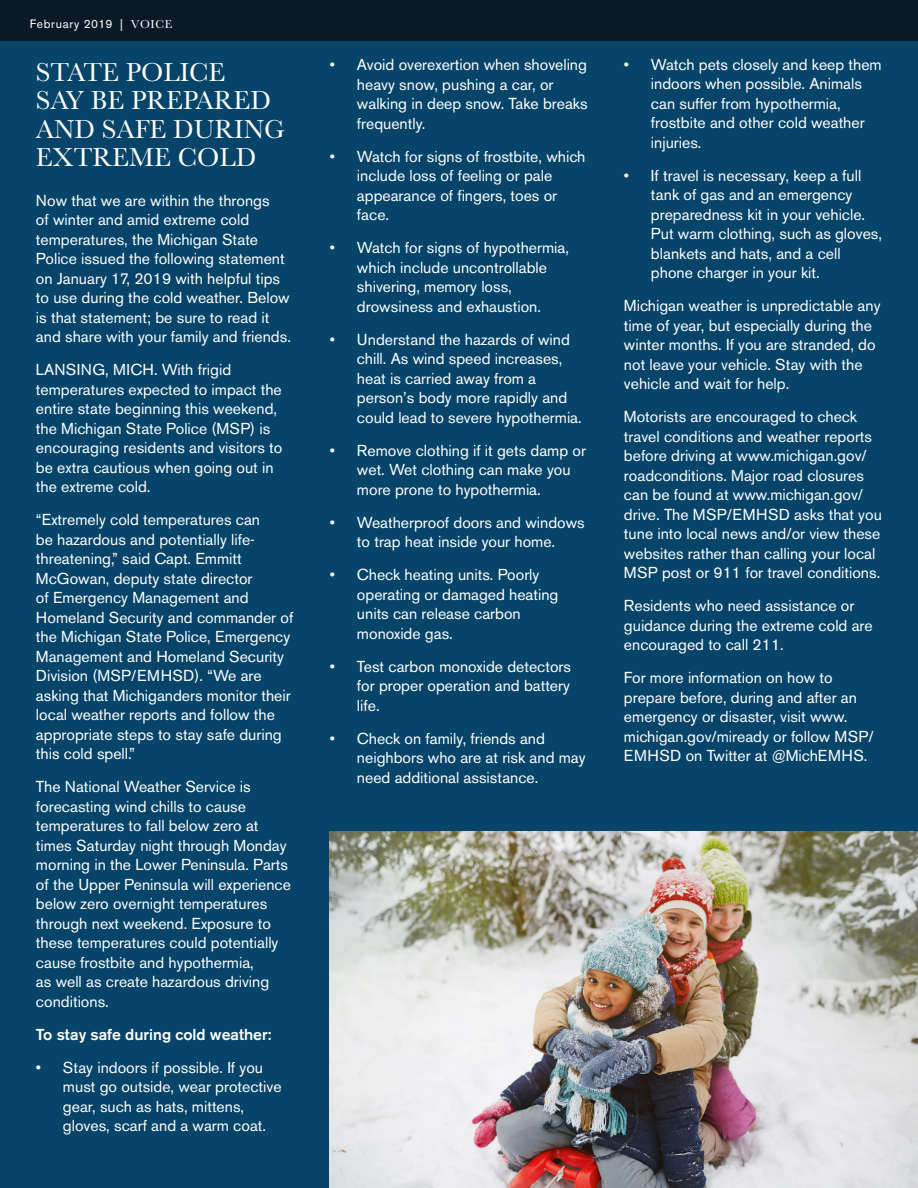
<style>
.page{position:relative;width:918px;height:1188px;background:#fff}
.page>*{position:absolute;margin:0;border:0;box-sizing:border-box;transform-origin:0 0}
.t1{font:27px/28.5px "Baskerville";color:#fff}
.t2{font:15.75px/19.5px "Akzidenz Grotesk BE";color:#fff}
.t3{font:500 15.75px "Akzidenz Grotesk BE";color:#fff}
.t4{font:12px "Akzidenz Grotesk BE";letter-spacing:.06em;color:#fff}
.s1{font-family:"Baskerville"}
</style>
<div class="page">
<div style="left:0;top:8px;width:918px;height:1180px;background:#064469"></div>
<div style="left:0;top:0;width:918px;height:40px;background:#0b1927"></div>
<img style="left:330px;top:832px;width:588px;height:356px">
<p class="t4" style="left:30px;top:17px;width:144px">February 2019 | <span class="s1">VOICE</span></p>
<p class="t1" style="left:36px;top:58px;width:250px">STATE POLICE<br>SAY BE PREPARED<br>AND SAFE DURING<br>EXTREME COLD</p>
<p class="t2" style="left:36px;top:191px;width:256px">Now that we are within the throngs<br>of winter and amid extreme cold temperatures, the Michigan State Police issued the following statement on January 17, 2019 with helpful tips to use during the cold weather. Below is that statement; be sure to read it and share with your family and friends.</p>
<p class="t2" style="left:36px;top:360px;width:248px">LANSING, MICH. With frigid temperatures expected to impact the entire state beginning this weekend, the Michigan State Police (MSP) is encouraging residents and visitors to be extra cautious when going out in the extreme cold.</p>
<p class="t2" style="left:36px;top:510px;width:259px">“Extremely cold temperatures can<br>be hazardous and potentially life&shy;threatening,” said Capt. Emmitt McGowan, deputy state director<br>of Emergency Management and Homeland Security and commander of the Michigan State Police, Emergency Management and Homeland Security Division (MSP/EMHSD). “We are asking that Michiganders monitor their local weather reports and follow the appropriate steps to stay safe during this cold spell.”</p>
<p class="t2" style="left:36px;top:777px;width:256px">The National Weather Service is forecasting wind chills to cause temperatures to fall below zero at times Saturday night through Monday morning in the Lower Peninsula. Parts of the Upper Peninsula will experience below zero overnight temperatures through next weekend. Exposure to these temperatures could potentially cause frostbite and hypothermia,<br>as well as create hazardous driving conditions.</p>
<p class="t3" style="left:36px;top:1025px;width:237px">To stay safe during cold weather:</p>
<p class="t2" style="left:63px;top:1058px;width:220px;text-indent:-27px">• Stay indoors if possible. If you must go outside, wear protective gear, such as hats, mittens, gloves, scarf and a warm coat.</p>
<p class="t2" style="left:357px;top:55px;width:232px;text-indent:-27px">• Avoid overexertion when shoveling heavy snow, pushing a car, or walking in deep snow. Take breaks frequently.</p>
<p class="t2" style="left:357px;top:146px;width:230px;text-indent:-27px">• Watch for signs of frostbite, which include loss of feeling or pale appearance of fingers, toes or face.</p>
<p class="t2" style="left:357px;top:238px;width:214px;text-indent:-27px">• Watch for signs of hypothermia, which include uncontrollable shivering, memory loss, drowsiness and exhaustion.</p>
<p class="t2" style="left:357px;top:329px;width:226px;text-indent:-27px">• Understand the hazards of wind chill. As wind speed increases, heat is carried away from a person’s body more rapidly and could lead to severe hypothermia.</p>
<p class="t2" style="left:357px;top:440px;width:231px;text-indent:-27px">• Remove clothing if it gets damp or wet. Wet clothing can make you more prone to hypothermia.</p>
<p class="t2" style="left:330px;top:512px;width:256px;text-align:center">• Weatherproof doors and windows to trap heat inside your home.</p>
<p class="t2" style="left:357px;top:565px;width:203px;text-indent:-27px">• Check heating units. Poorly operating or damaged heating units can release carbon monoxide gas.</p>
<p class="t2" style="left:357px;top:656px;width:216px;text-align:justify;text-indent:-27px">• Test carbon monoxide detectors for proper operation and battery life.</p>
<p class="t2" style="left:357px;top:728px;width:230px;text-indent:-27px">• Check on family, friends and neighbors who are at risk and may need additional assistance.</p>
<p class="t2" style="left:651px;top:54px;width:232px;text-indent:-27px">• Watch pets closely and keep them indoors when possible. Animals can suffer from hypothermia, frostbite and other cold weather injuries.</p>
<p class="t2" style="left:651px;top:165px;width:233px;text-indent:-27px">• If travel is necessary, keep a full tank of gas and an emergency preparedness kit in your vehicle.<br>Put warm clothing, such as gloves, blankets and hats, and a cell phone charger in your kit.</p>
<p class="t2" style="left:624px;top:296px;width:258px">Michigan weather is unpredictable any time of year, but especially during the winter months. If you are stranded, do not leave your vehicle. Stay with the vehicle and wait for help.</p>
<p class="t2" style="left:624px;top:407px;width:259px">Motorists are encouraged to check travel conditions and weather reports before driving at www.michigan.gov/ roadconditions. Major road closures can be found at www.michigan.gov/ drive. The MSP/EMHSD asks that you tune into local news and/or view these websites rather than calling your local MSP post or 911 for travel conditions.</p>
<p class="t2" style="left:624px;top:596px;width:250px">Residents who need assistance or guidance during the extreme cold are encouraged to call 211.</p>
<p class="t2" style="left:624px;top:668px;width:251px">For more information on how to prepare before, during and after an emergency or disaster, visit www. michigan.gov/miready or follow MSP/ EMHSD on Twitter at @MichEMHS.</p>
</div>
